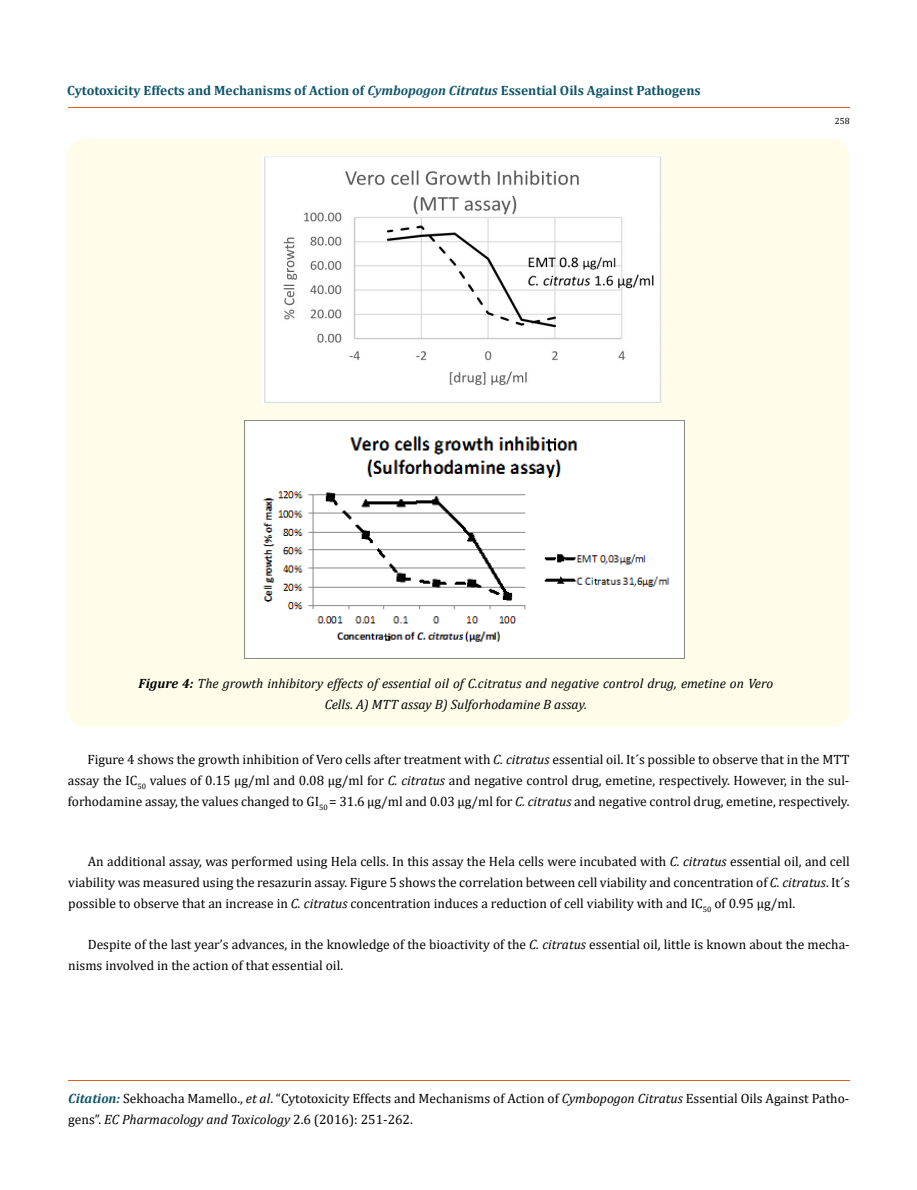
<style>
.page{position:relative;width:917px;height:1190px;background:#fff}
.page>*{position:absolute;margin:0;border:0;box-sizing:border-box;transform-origin:0 0}
.t1{font:13.5px/21px "Cambria";color:#000}
.t2{font:italic 13.5px/21px "Cambria";color:#000;text-align:center}
.t3{font:700 13.5px "Cambria";color:#0e546a}
.t4{font:9px "Cambria";color:#000}
.s1{font-style:italic}
.s2{font-weight:700}
.s3{font-weight:700;font-style:italic;color:#0e546a}
</style>
<div class="page">
<hr style="left:68px;top:108px;width:781px;height:1px;background:#e05d1a">
<hr style="left:68px;top:1080px;width:781px;height:1px;background:#e05d1a">
<div style="left:67px;top:138px;width:782px;height:588px;background:#fffde9;border-radius:18px"></div>
<img style="left:263px;top:155px;width:398px;height:248px">
<img style="left:244px;top:420px;width:440px;height:238px">
<p class="t3" style="left:67px;top:80px;width:635px">Cytotoxicity Effects and Mechanisms of Action of <span class="s1">Cymbopogon Citratus</span> Essential Oils Against Pathogens</p>
<p class="t4" style="left:834px;top:116px;width:16px">258</p>
<p class="t2" style="left:138px;top:672px;width:636px"><span class="s2">Figure 4:</span> The growth inhibitory effects of essential oil of C.citratus and negative control drug, emetine on Vero<br>Cells. A) MTT assay B) Sulforhodamine B assay.</p>
<p class="t1" style="left:68px;top:748px;width:783px;text-align:justify;text-indent:19px">Figure 4 shows the growth inhibition of Vero cells after treatment with <span class="s1">C. citratus</span> essential oil. It´s possible to observe that in the MTT assay the IC<sub>50</sub> values of 0.15 µg/ml and 0.08 µg/ml for <span class="s1">C. citratus</span> and negative control drug, emetine, respectively. However, in the sul&shy;forhodamine assay, the values changed to GI<sub>50</sub> = 31.6 µg/ml and 0.03 µg/ml for <span class="s1">C. citratus</span> and negative control drug, emetine, respectively.</p>
<p class="t1" style="left:68px;top:850px;width:783px;text-align:justify;text-indent:19px">An additional assay, was performed using Hela cells. In this assay the Hela cells were incubated with <span class="s1">C. citratus</span> essential oil, and cell viability was measured using the resazurin assay. Figure 5 shows the correlation between cell viability and concentration of <span class="s1">C. citratus</span>. It´s possible to observe that an increase in <span class="s1">C. citratus</span> concentration induces a reduction of cell viability with and IC<sub>50</sub> of 0.95 µg/ml.</p>
<p class="t1" style="left:68px;top:933px;width:783px;text-indent:19px">Despite of the last year’s advances, in the knowledge of the bioactivity of the <span class="s1">C. citratus</span> essential oil, little is known about the mecha&shy;nisms involved in the action of that essential oil.</p>
<p class="t1" style="left:68px;top:1087px;width:782px"><span class="s3">Citation:</span> Sekhoacha Mamello., <span class="s1">et al</span>. “Cytotoxicity Effects and Mechanisms of Action of <span class="s1">Cymbopogon Citratus</span> Essential Oils Against Patho&shy;gens”. <span class="s1">EC Pharmacology and Toxicology</span> 2.6 (2016): 251-262.</p>
</div>
